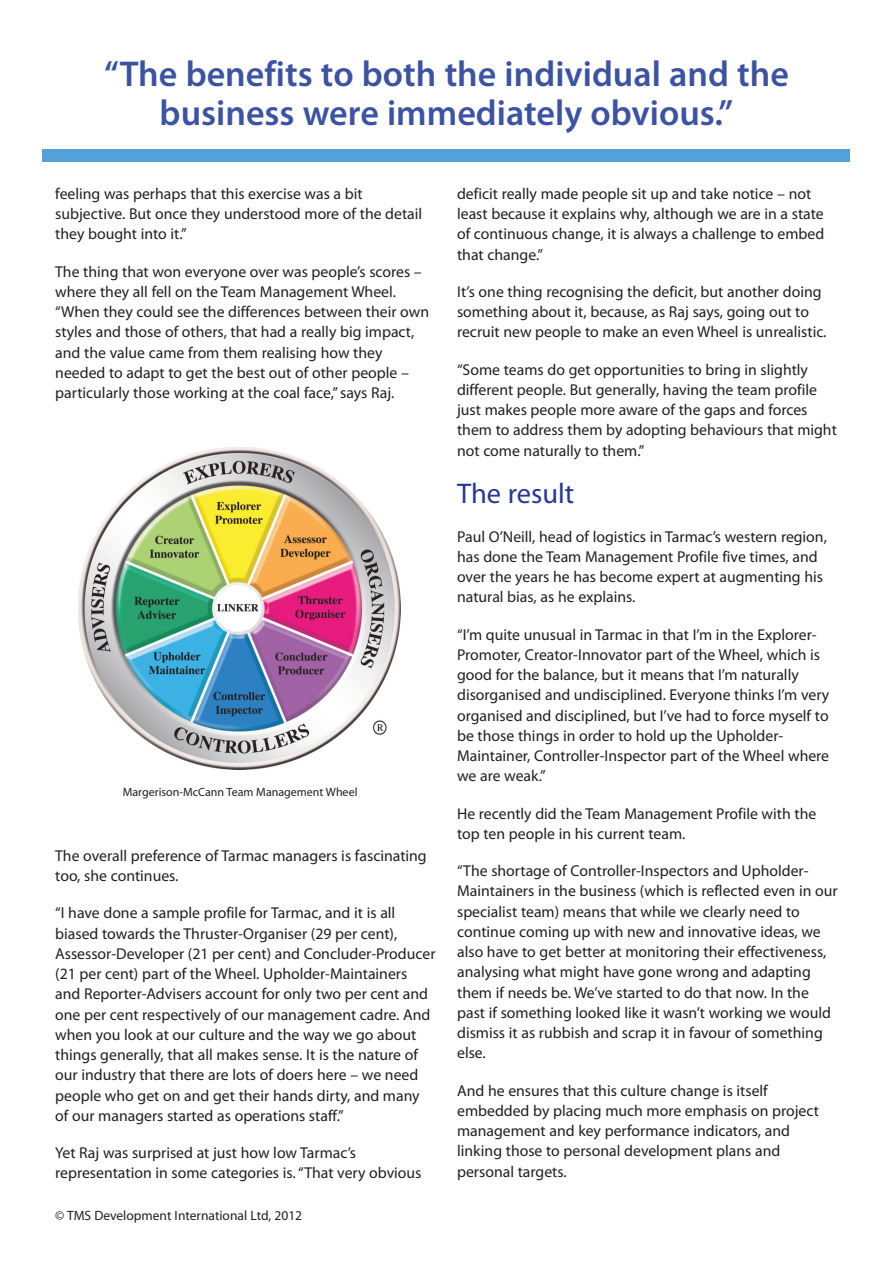
<style>
.page{position:relative;width:893px;height:1263px;background:#fff}
.page>*{position:absolute;margin:0;border:0;box-sizing:border-box;transform-origin:0 0}
.t1{font:600 36px/39px "Myriad Pro";color:#3c53a3;text-align:center}
.t2{font:28.5px "Myriad Pro";color:#293695}
.t3{font:15.75px/20.2px "Myriad Pro";color:#231f20}
.t4{font:13.5px "Myriad Pro";color:#231f20}
.t5{font:12px "Myriad Pro";color:#231f20}
</style>
<div class="page">
<div style="left:43px;top:149px;width:807px;height:13px;background:#52a2d9"></div>
<img style="left:79px;top:448px;width:322px;height:322px">
<h1 class="t1" style="left:104px;top:57px;width:686px">“The benefits to both the individual and the business were immediately obvious.”</h1>
<p class="t3" style="left:55px;top:185px;width:368px">feeling was perhaps that this exercise was a bit subjective. But once they understood more of the detail they bought into it.”</p>
<p class="t3" style="left:55px;top:262px;width:375px">The thing that won everyone over was people’s scores – where they all fell on the Team Management Wheel. “When they could see the differences between their own styles and those of others, that had a really big impact, and the value came from them realising how they needed to adapt to get the best out of other people – particularly those working at the coal face,”says Raj.</p>
<p class="t5" style="left:123px;top:787px;width:236px">Margerison-McCann Team Management Wheel</p>
<p class="t3" style="left:55px;top:847px;width:373px">The overall preference of Tarmac managers is fascinating too, she continues.</p>
<p class="t3" style="left:55px;top:904px;width:382px">“I have done a sample profile for Tarmac, and it is all biased towards the Thruster-Organiser (29 per cent), Assessor-Developer (21 per cent) and Concluder-Producer (21 per cent) part of the Wheel. Upholder-Maintainers and Reporter-Advisers account for only two per cent and one per cent respectively of our management cadre. And when you look at our culture and the way we go about things generally, that all makes sense. It is the nature of our industry that there are lots of doers here – we need people who get on and get their hands dirty, and many of our managers started as operations staff.”</p>
<p class="t3" style="left:55px;top:1144px;width:368px">Yet Raj was surprised at just how low Tarmac’s representation in some categories is.“That very obvious</p>
<p class="t4" style="left:55px;top:1211px;width:248px">© TMS Development International Ltd, 2012</p>
<p class="t3" style="left:457px;top:185px;width:369px">deficit really made people sit up and take notice – not least because it explains why, although we are in a state of continuous change, it is always a challenge to embed that change.”</p>
<p class="t3" style="left:457px;top:283px;width:371px">It’s one thing recognising the deficit, but another doing something about it, because, as Raj says, going out to recruit new people to make an even Wheel is unrealistic.</p>
<p class="t3" style="left:457px;top:361px;width:381px">“Some teams do get opportunities to bring in slightly different people. But generally, having the team profile just makes people more aware of the gaps and forces them to address them by adopting behaviours that might not come naturally to them.”</p>
<h2 class="t2" style="left:457px;top:482px;width:119px">The result</h2>
<p class="t3" style="left:457px;top:527px;width:371px">Paul O’Neill, head of logistics in Tarmac’s western region, has done the Team Management Profile five times, and over the years he has become expert at augmenting his natural bias, as he explains.</p>
<p class="t3" style="left:457px;top:625px;width:374px">“I’m quite unusual in Tarmac in that I’m in the Explorer-Promoter, Creator-Innovator part of the Wheel, which is good for the balance, but it means that I’m naturally disorganised and undisciplined. Everyone thinks I’m very organised and disciplined, but I’ve had to force myself to be those things in order to hold up the Upholder-Maintainer, Controller-Inspector part of the Wheel where we are weak.”</p>
<p class="t3" style="left:457px;top:804px;width:361px">He recently did the Team Management Profile with the top ten people in his current team.</p>
<p class="t3" style="left:457px;top:862px;width:382px">“The shortage of Controller-Inspectors and Upholder-Maintainers in the business (which is reflected even in our specialist team) means that while we clearly need to continue coming up with new and innovative ideas, we also have to get better at monitoring their effectiveness, analysing what might have gone wrong and adapting them if needs be. We’ve started to do that now. In the past if something looked like it wasn’t working we would dismiss it as rubbish and scrap it in favour of something else.</p>
<p class="t3" style="left:457px;top:1081px;width:363px">And he ensures that this culture change is itself embedded by placing much more emphasis on project management and key performance indicators, and linking those to personal development plans and personal targets.</p>
</div>
